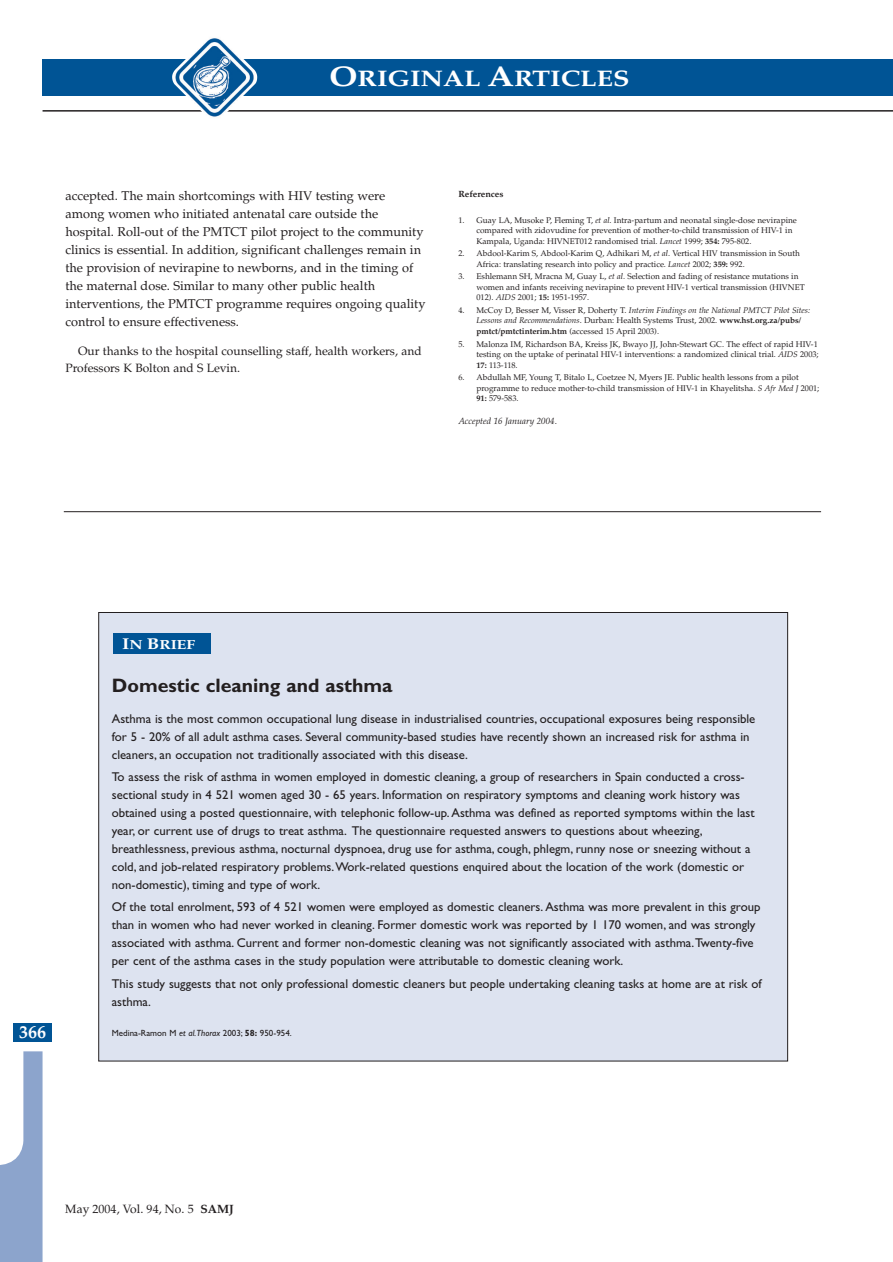
<style>
.page{position:relative;width:893px;height:1262px;background:#fff}
.page>*{position:absolute;margin:0;border:0;box-sizing:border-box;transform-origin:0 0}
.t1{font:700 22.5px "Palatino";color:#fff;scale:1.2 1}
.t2{font:700 19.5px "Gill Sans";color:#231f20}
.t3{font:700 18px "Palatino";color:#fff}
.t4{font:700 13.2px "Palatino";color:#fff;scale:1.2 1}
.t5{font:12.75px/18px "Gill Sans";color:#231f20}
.t6{font:12.75px/18px "Palatino";color:#231f20}
.t7{font:12px/16.5px "Palatino";color:#231f20}
.t8{font:9px "Gill Sans";color:#231f20}
.t9{font:italic 9px "Palatino";color:#231f20}
.t10{font:700 9px "Palatino";color:#231f20}
.t11{font:8.25px/10.5px "Palatino";color:#231f20}
.s1{font-size:28.5px}
.s2{font-style:italic}
.s3{font-weight:700}
.s4{font-size:15.6px}
</style>
<div class="page">
<div style="left:43px;top:59px;width:849px;height:36px;background:#005495"></div>
<svg style="left:0;top:1051px;width:43px;height:211px"></svg>
<hr style="left:43px;top:110px;width:849px;height:2px;background:#231f20">
<img style="left:172px;top:38px;width:85px;height:79px">
<div style="left:14px;top:1023px;width:38px;height:19px;background:#005495"></div>
<hr style="left:64px;top:511px;width:757px;height:1px;background:#231f20">
<div style="left:99px;top:612px;width:688px;height:449px;background:#dde3f0"></div>
<div style="left:113px;top:633px;width:97px;height:21px;background:#005495"></div>
<h1 class="t1" style="left:329px;top:69px;width:252px"><span class="s1">O</span>RIGINAL <span class="s1">A</span>RTICLES</h1>
<p class="t6" style="left:65px;top:188px;width:361px">accepted. The main shortcomings with HIV testing were among women who initiated antenatal care outside the hospital. Roll-out of the PMTCT pilot project to the community clinics is essential. In addition, significant challenges remain in the provision of nevirapine to newborns, and in the timing of the maternal dose. Similar to many other public health interventions, the PMTCT programme requires ongoing quality control to ensure effectiveness.</p>
<p class="t7" style="left:65px;top:344px;width:358px;text-indent:13px">Our thanks to the hospital counselling staff, health workers, and<br>Professors K Bolton and S Levin.</p>
<p class="t10" style="left:458px;top:191px;width:46px">References</p>
<p class="t11" style="left:476px;top:215px;width:322px;text-indent:-18px">1. Guay LA, Musoke P, Fleming T, <span class="s2">et al</span>. Intra-partum and neonatal single-dose nevirapine compared with zidovudine for prevention of mother-to-child transmission of HIV-1 in<br>Kampala, Uganda: HIVNET012 randomised trial. <span class="s2">Lancet</span> 1999; <span class="s3">354:</span> 795-802.</p>
<p class="t11" style="left:476px;top:249px;width:325px;text-indent:-18px">2. Abdool-Karim S, Abdool-Karim Q, Adhikari M, <span class="s2">et al</span>. Vertical HIV transmission in South<br>Africa: translating research into policy and practice. <span class="s2">Lancet</span> 2002; <span class="s3">359:</span> 992.</p>
<p class="t11" style="left:476px;top:272px;width:330px;text-indent:-18px">3. Eshlemann SH, Mracna M, Guay L, <span class="s2">et al.</span> Selection and fading of resistance mutations in women and infants receiving nevirapine to prevent HIV-1 vertical transmission (HIVNET<br>012). <span class="s2">AIDS</span> 2001; <span class="s3">15:</span> 1951-1957.</p>
<p class="t11" style="left:476px;top:306px;width:335px;text-indent:-18px">4. McCoy D, Besser M, Visser R, Doherty T. <span class="s2">Interim Findings on the National PMTCT Pilot Sites:<br>Lessons and Recommendations</span>. Durban: Health Systems Trust, 2002. <span class="s3">www.hst.org.za/pubs/ pmtct/pmtctinterim.htm</span> (accessed 15 April 2003).</p>
<p class="t11" style="left:476px;top:339px;width:344px;text-align:justify;text-indent:-18px">5. Malonza IM, Richardson BA, Kreiss JK, Bwayo JJ, John-Stewart GC. The effect of rapid HIV-1 testing on the uptake of perinatal HIV-1 interventions: a randomized clinical trial. <span class="s2">AIDS</span> 2003; <span class="s3">17:</span> 113-118.</p>
<p class="t11" style="left:476px;top:373px;width:344px;text-indent:-18px">6. Abdullah MF, Young T, Bitalo L, Coetzee N, Myers JE. Public health lessons from a pilot programme to reduce mother-to-child transmission of HIV-1 in Khayelitsha. <span class="s2">S Afr Med J</span> 2001;<br><span class="s3">91:</span> 579-583.</p>
<p class="t9" style="left:458px;top:418px;width:100px">Accepted 16 January 2004.</p>
<h3 class="t3" style="left:19px;top:1025px;width:28px">366</h3>
<p class="t4" style="left:122px;top:639px;width:63px"><span class="s4">I</span>N <span class="s4">B</span>RIEF</p>
<h2 class="t2" style="left:112px;top:678px;width:282px">Domestic cleaning and asthma</h2>
<p class="t5" style="left:112px;top:710px;width:645px">Asthma is the most common occupational lung disease in industrialised countries, occupational exposures being responsible for 5 - 20% of all adult asthma cases. Several community-based studies have recently shown an increased risk for asthma in cleaners, an occupation not traditionally associated with this disease.</p>
<p class="t5" style="left:112px;top:769px;width:644px">To assess the risk of asthma in women employed in domestic cleaning, a group of researchers in Spain conducted a cross&shy;sectional study in 4 521 women aged 30 - 65 years. Information on respiratory symptoms and cleaning work history was obtained using a posted questionnaire, with telephonic follow-up. Asthma was defined as reported symptoms within the last year, or current use of drugs to treat asthma. The questionnaire requested answers to questions about wheezing, breathlessness, previous asthma, nocturnal dyspnoea, drug use for asthma, cough, phlegm, runny nose or sneezing without a cold, and job-related respiratory problems.Work-related questions enquired about the location of the work (domestic or non-domestic), timing and type of work.</p>
<p class="t5" style="left:112px;top:899px;width:650px">Of the total enrolment, 593 of 4 521 women were employed as domestic cleaners. Asthma was more prevalent in this group than in women who had never worked in cleaning. Former domestic work was reported by 1 170 women, and was strongly associated with asthma. Current and former non-domestic cleaning was not significantly associated with asthma.Twenty-five per cent of the asthma cases in the study population were attributable to domestic cleaning work.</p>
<p class="t5" style="left:112px;top:975px;width:651px">This study suggests that not only professional domestic cleaners but people undertaking cleaning tasks at home are at risk of asthma.</p>
<p class="t8" style="left:112px;top:1030px;width:181px">Medina-Ramon M <span class="s2">et al.Thorax</span> 2003; <span class="s3">58:</span> 950-954.</p>
<p class="t7" style="left:65px;top:1201px;width:170px">May 2004, Vol. 94, No. 5 <span class="s3">SAMJ</span></p>
</div>
